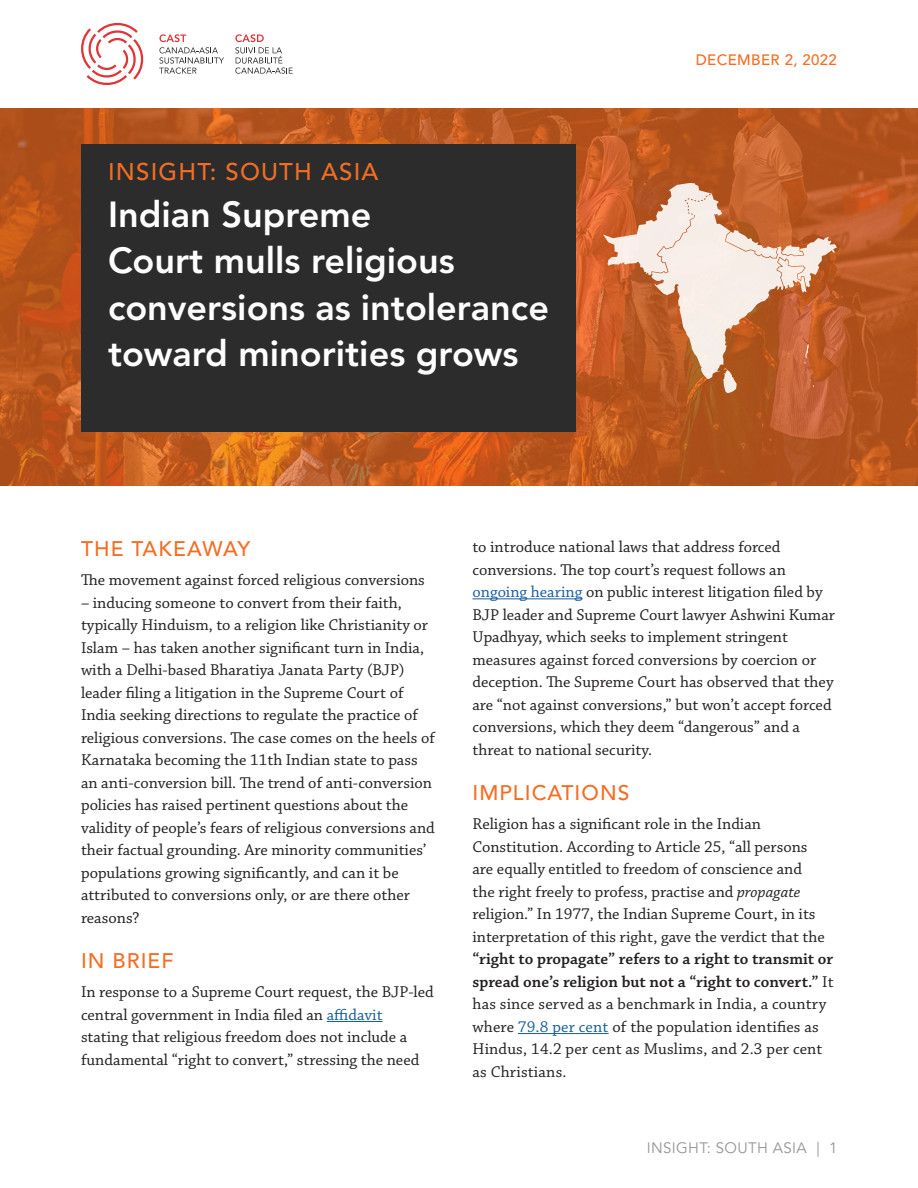
<style>
.page{position:relative;width:918px;height:1188px;background:#fff}
.page>*{position:absolute;margin:0;border:0;box-sizing:border-box;transform-origin:0 0}
.t1{font:800 36px/46.5px "Avenir LT Std";color:#fff}
.Insights{font:500 24px "Avenir LT Std";letter-spacing:.05em;color:#f36e24}
.t2{font:500 21px "Avenir LT Std";letter-spacing:.05em;color:#f36e24}
.Body{font:16.5px/22.5px "Chaparral Pro";color:#231f20}
.t3{font:15px "Avenir LT Std";letter-spacing:.025em;color:#939598}
.Date{font:500 15px "Avenir LT Std";letter-spacing:.025em;color:#f36e24}
.s1{color:#175d9e}
.s2{font-style:italic}
.s3{font-weight:600}
</style>
<div class="page">
<img style="left:0;top:108px;width:918px;height:378px">
<svg style="left:81px;top:23px;width:63px;height:62px"></svg>
<svg style="left:159px;top:34px;width:65px;height:40px"></svg>
<svg style="left:235px;top:34px;width:58px;height:40px"></svg>
<div style="left:81px;top:144px;width:495px;height:288px;background:#2b2c2b"></div>
<hr style="left:327px;top:1021px;width:56px;height:1px;background:#175d9e">
<hr style="left:472px;top:598px;width:110px;height:1px;background:#175d9e">
<hr style="left:518px;top:1033px;width:91px;height:1px;background:#175d9e">
<svg style="left:723px;top:379px;width:14px;height:14px"></svg>
<svg style="left:603px;top:183px;width:234px;height:196px;background:#d08a64"></svg>
<svg style="left:804px;top:344px;width:5px;height:20px"></svg>
<svg style="left:807px;top:372px;width:7px;height:15px"></svg>
<svg style="left:726px;top:230px;width:81px;height:63px;background:#e7c6b3"></svg>
<p class="Insights" style="left:108px;top:158px;width:272px">INSIGHT: SOUTH ASIA</p>
<h1 class="t1" style="left:108px;top:191px;width:443px">Indian Supreme<br>Court mulls religious conversions as intolerance toward minorities grows</h1>
<p class="Date" style="left:696px;top:51px;width:143px">DECEMBER 2, 2022</p>
<h2 class="t2" style="left:81px;top:536px;width:171px">THE TAKEAWAY</h2>
<p class="Body" style="left:81px;top:569px;width:345px">The movement against forced religious conversions</p>
<p class="Body" style="left:81px;top:592px;width:355px">– inducing someone to convert from their faith, typically Hinduism, to a religion like Christianity or Islam – has taken another significant turn in India, with a Delhi-based Bharatiya Janata Party (BJP) leader filing a litigation in the Supreme Court of India seeking directions to regulate the practice of religious conversions. The case comes on the heels of Karnataka becoming the 11th Indian state to pass an anti‑conversion bill. The trend of anti-conversion policies has raised pertinent questions about the validity of people’s fears of religious conversions and their factual grounding. Are minority communities’ populations growing significantly, and can it be attributed to conversions only, or are there other reasons?</p>
<h2 class="t2" style="left:81px;top:949px;width:94px">IN BRIEF</h2>
<p class="Body" style="left:81px;top:982px;width:354px">In response to a Supreme Court request, the BJP‑led central government in India filed an <span class="s1">affidavit </span>stating that religious freedom does not include a fundamental “right to convert,” stressing the need</p>
<p class="Body" style="left:472px;top:536px;width:364px">to introduce national laws that address forced conversions. The top court’s request follows an <span class="s1">ongoing hearing</span> on public interest litigation filed by BJP leader and Supreme Court lawyer Ashwini Kumar Upadhyay, which seeks to implement stringent measures against forced conversions by coercion or deception. The Supreme Court has observed that they are “not against conversions,” but won’t accept forced conversions, which they deem “dangerous” and a threat to national security.</p>
<h2 class="t2" style="left:472px;top:781px;width:158px">IMPLICATIONS</h2>
<p class="Body" style="left:472px;top:814px;width:363px">Religion has a significant role in the Indian Constitution. According to Article 25, “all persons<br>are equally entitled to freedom of conscience and<br>the right freely to profess, practise and <span class="s2">propagate </span>religion.” In 1977, the Indian Supreme Court, in its interpretation of this right, gave the verdict that the <span class="s3">“right to propagate” refers to a right to transmit or spread one’s religion but not a “right to convert.”</span> It has since served as a benchmark in India, a country where <span class="s1">79.8 per cent</span> of the population identifies as Hindus, 14.2 per cent as Muslims, and 2.3 per cent as Christians.</p>
<p class="t3" style="left:647px;top:1139px;width:192px">INSIGHT: SOUTH ASIA | 1</p>
</div>
